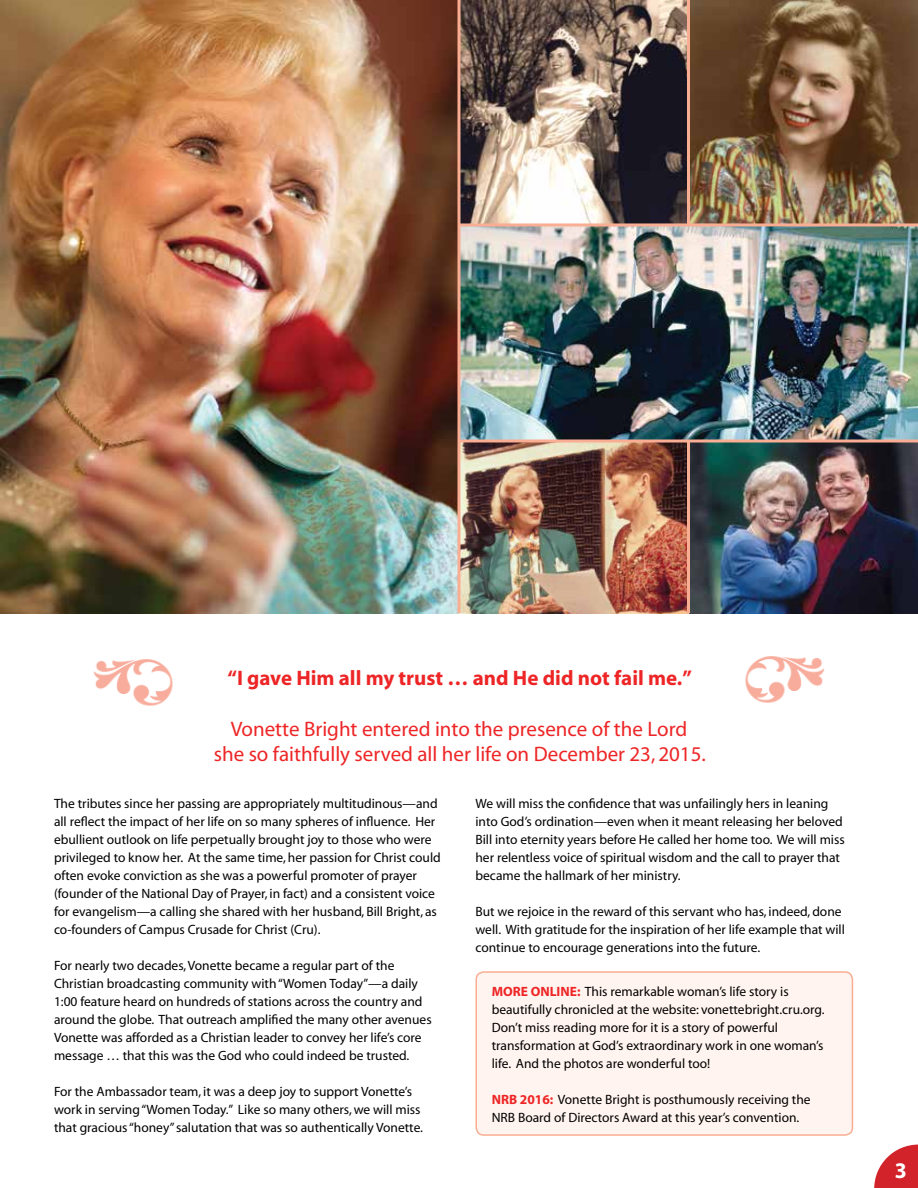
<style>
.page{position:relative;width:918px;height:1188px;background:#fff}
.page>*{position:absolute;margin:0;border:0;box-sizing:border-box;transform-origin:0 0}
.t1{font:700 22.35px "Myriad";color:#fff}
.t2{font:21px/25.2px "Myriad";color:#ee2526;text-align:center}
.t3{font:700 21px "Myriad";color:#ee2526}
.t4{font:13.5px/18px "Myriad";color:#000}
.s1{font-weight:700;color:#ee2526}
</style>
<div class="page">
<svg style="left:874px;top:1145px;width:44px;height:43px"></svg>
<img style="left:0;top:0;width:918px;height:613px">
<img style="left:93px;top:659px;width:80px;height:47px">
<img style="left:745px;top:656px;width:80px;height:47px">
<div style="left:476px;top:972px;width:376px;height:163px;background:#fff4ef;border-radius:8px"></div>
<div style="left:476px;top:971px;width:377px;height:165px;border:2px solid #f9ae94;border-radius:8px"></div>
<hr style="left:458px;top:0;width:2px;height:613px;background:#f9ae94">
<hr style="left:687px;top:0;width:3px;height:226px;background:#f9ae94">
<hr style="left:687px;top:441px;width:3px;height:172px;background:#f9ae94">
<hr style="left:459px;top:223px;width:459px;height:3px;background:#f9ae94">
<hr style="left:459px;top:440px;width:459px;height:2px;background:#f9ae94">
<h2 class="t3" style="left:228px;top:667px;width:466px">“I gave Him all my trust … and He did not fail me.”</h2>
<h2 class="t2" style="left:214px;top:717px;width:494px">Vonette Bright entered into the presence of the Lord she so faithfully served all her life on December 23, 2015.</h2>
<p class="t4" style="left:54px;top:795px;width:388px">The tributes since her passing are appropriately multitudinous—and all reflect the impact of her life on so many spheres of influence. Her ebullient outlook on life perpetually brought joy to those who were privileged to know her. At the same time, her passion for Christ could often evoke conviction as she was a powerful promoter of prayer (founder of the National Day of Prayer, in fact) and a consistent voice for evangelism—a calling she shared with her husband, Bill Bright, as co-founders of Campus Crusade for Christ (Cru).</p>
<p class="t4" style="left:54px;top:957px;width:379px">For nearly two decades, Vonette became a regular part of the Christian broadcasting community with “Women Today”—a daily 1:00 feature heard on hundreds of stations across the country and around the globe. That outreach amplified the many other avenues Vonette was afforded as a Christian leader to convey her life’s core message … that this was the God who could indeed be trusted.</p>
<p class="t4" style="left:54px;top:1083px;width:371px">For the Ambassador team, it was a deep joy to support Vonette’s work in serving “Women Today.” Like so many others, we will miss that gracious “honey” salutation that was so authentically Vonette.</p>
<p class="t4" style="left:475px;top:795px;width:371px">We will miss the confidence that was unfailingly hers in leaning into God’s ordination—even when it meant releasing her beloved Bill into eternity years before He called her home too. We will miss her relentless voice of spiritual wisdom and the call to prayer that became the hallmark of her ministry.</p>
<p class="t4" style="left:475px;top:903px;width:371px">But we rejoice in the reward of this servant who has, indeed, done well. With gratitude for the inspiration of her life example that will continue to encourage generations into the future.</p>
<p class="t4" style="left:492px;top:983px;width:334px"><span class="s1">MORE ONLINE:</span> This remarkable woman’s life story is beautifully chronicled at the website: vonettebright.cru.org.<br>Don’t miss reading more for it is a story of powerful transformation at God’s extraordinary work in one woman’s life. And the photos are wonderful too!</p>
<p class="t4" style="left:492px;top:1091px;width:320px"><span class="s1">NRB 2016:</span> Vonette Bright is posthumously receiving the<br>NRB Board of Directors Award at this year’s convention.</p>
<h1 class="t1" style="left:895px;top:1159px;width:14px">3</h1>
</div>
